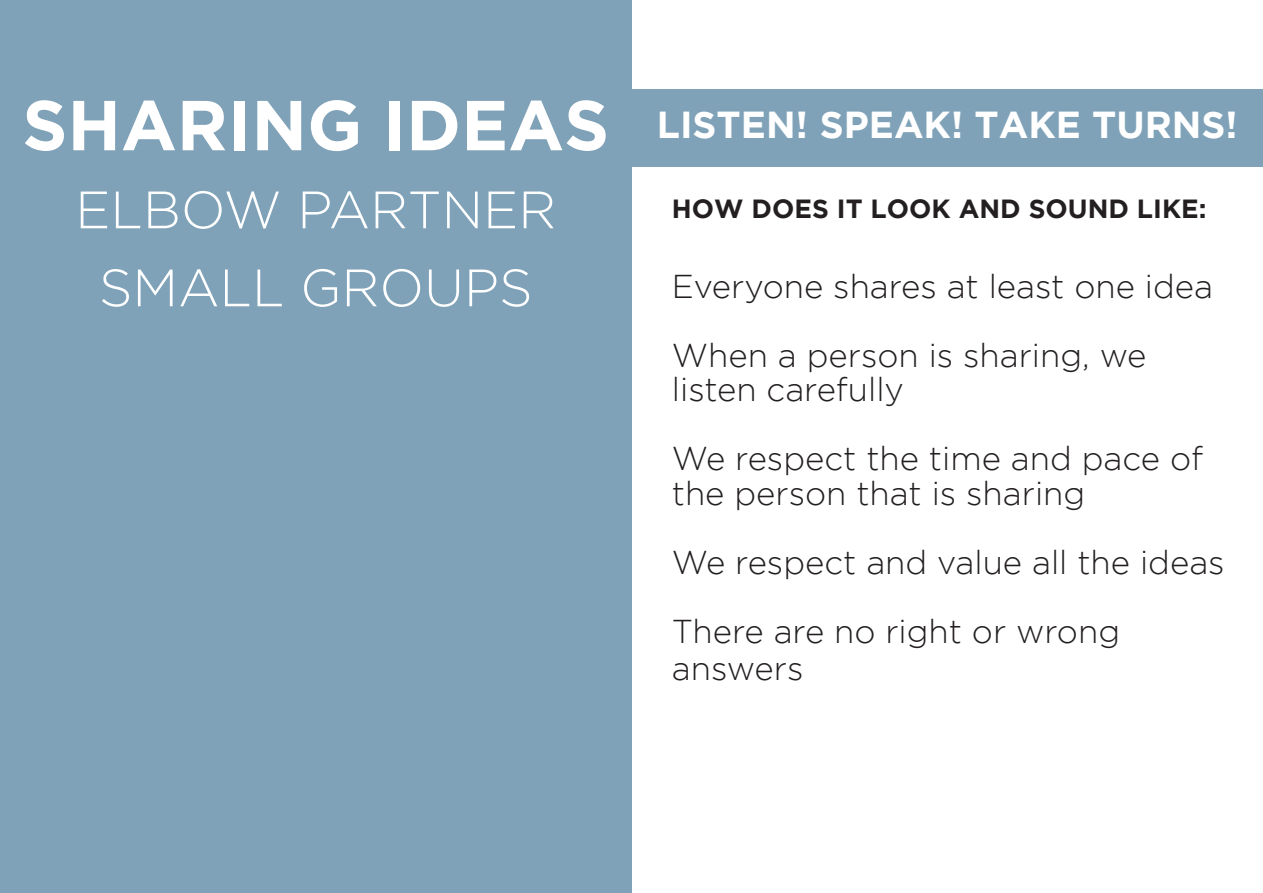
<style>
.page{position:relative;width:1263px;height:893px;background:#fff}
.page>*{position:absolute;margin:0;border:0;box-sizing:border-box;transform-origin:0 0}
.t1{font:700 70.5px "Gotham";color:#fff}
.t2{font:300 52.5px "Gotham";color:#fff}
.t3{font:700 37.5px "Gotham";color:#fff}
.t4{font:300 33px/34.5px "Gotham";color:#231f20}
.t5{font:700 26.25px "Gotham";color:#231f20}
</style>
<div class="page">
<div style="left:0;top:0;width:631px;height:893px;background:#7fa2b8"></div>
<div style="left:631px;top:89px;width:632px;height:77px;background:#7fa2b8"></div>
<p class="t1" style="left:22px;top:85px;width:588px">SHARING IDEAS</p>
<p class="t2" style="left:75px;top:181px;width:482px">ELBOW PARTNER</p>
<p class="t3" style="left:657px;top:103px;width:582px">LISTEN! SPEAK! TAKE TURNS!</p>
<p class="t5" style="left:672px;top:194px;width:536px">HOW DOES IT LOOK AND SOUND LIKE:</p>
<p class="t2" style="left:99px;top:259px;width:435px">SMALL GROUPS</p>
<p class="t4" style="left:672px;top:268px;width:543px">Everyone shares at least one idea</p>
<p class="t4" style="left:672px;top:337px;width:476px">When a person is sharing, we listen carefully</p>
<p class="t4" style="left:672px;top:441px;width:533px">We respect the time and pace of the person that is sharing</p>
<p class="t4" style="left:672px;top:544px;width:554px">We respect and value all the ideas</p>
<p class="t4" style="left:672px;top:612px;width:450px;line-height:37.5px">There are no right or wrong answers</p>
</div>
